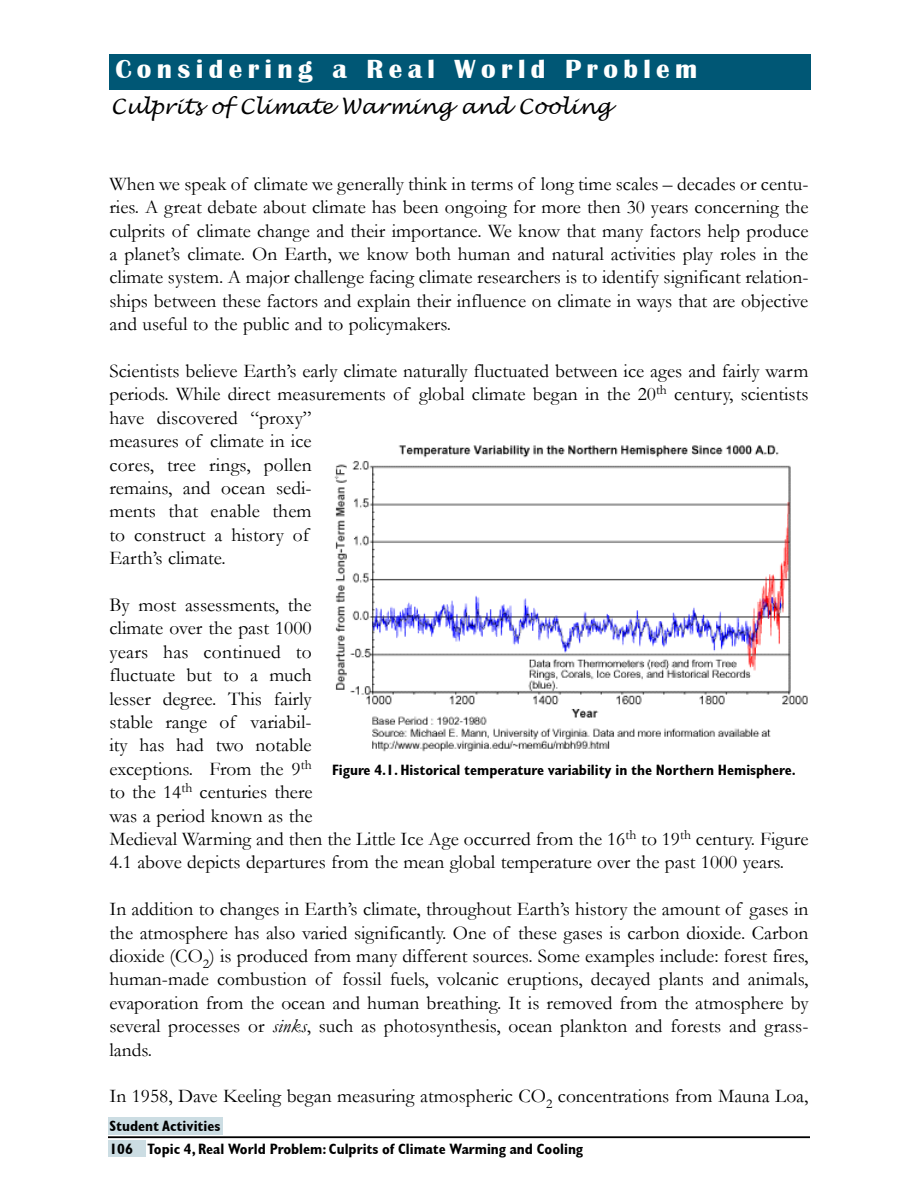
<style>
.page{position:relative;width:918px;height:1188px;background:#fff}
.page>*{position:absolute;margin:0;border:0;box-sizing:border-box;transform-origin:0 0}
.t1{font:700 27px "Britannic";letter-spacing:.2em;color:#fff}
.t2{font:italic 21px "Lucida Handwriting";color:#000}
.t3{font:19.5px/23.4px "Garamond";color:#000;text-align:justify}
.t4{font:700 condensed 15px "Gill Sans";color:#000}
.s1{font-style:italic}
</style>
<div class="page">
<div style="left:108px;top:1140px;width:39px;height:17px;background:#ccdde3"></div>
<div style="left:146px;top:1140px;width:664px;height:22px;background:#fff"></div>
<hr style="left:108px;top:1137px;width:702px;height:1px;background:#000">
<div style="left:108px;top:1117px;width:115px;height:17px;background:#ccdde3"></div>
<div style="left:109px;top:54px;width:702px;height:36px;background:#005775"></div>
<img style="left:334px;top:445px;width:474px;height:307px">
<h1 class="t1" style="left:115px;top:54px;width:583px">Considering a Real World Problem</h1>
<p class="t2" style="left:111px;top:94px;width:502px">Culprits of Climate Warming and Cooling</p>
<p class="t3" style="left:110px;top:171px;width:701px">When we speak of climate we generally think in terms of long time scales – decades or centu&shy;ries. A great debate about climate has been ongoing for more then 30 years concerning the culprits of climate change and their importance. We know that many factors help produce a planet’s climate. On Earth, we know both human and natural activities play roles in the climate system. A major challenge facing climate researchers is to identify significant relation&shy;ships between these factors and explain their influence on climate in ways that are objective and useful to the public and to policymakers.</p>
<p class="t3" style="left:110px;top:359px;width:701px;text-align:left">Scientists believe Earth’s early climate naturally fluctuated between ice ages and fairly warm periods. While direct measurements of global climate began in the 20<sup>th</sup> century, scientists have discovered “proxy”<br>measures of climate in ice<br>cores, tree rings, pollen<br>remains, and ocean sedi-<br>ments that enable them<br>to construct a history of<br>Earth’s climate.</p>
<p class="t3" style="left:110px;top:593px;width:701px;text-align:left">By most assessments, the<br>climate over the past 1000<br>years has continued to<br>fluctuate but to a much<br>lesser degree. This fairly<br>stable range of variabil-<br>ity has had two notable<br>exceptions. From the 9<sup>th<br></sup>to the 14<sup>th</sup> centuries there<br>was a period known as the<br>Medieval Warming and then the Little Ice Age occurred from the 16<sup>th</sup> to 19<sup>th</sup> century. Figure 4.1 above depicts departures from the mean global temperature over the past 1000 years.</p>
<p class="t3" style="left:110px;top:897px;width:701px">In addition to changes in Earth’s climate, throughout Earth’s history the amount of gases in the atmosphere has also varied significantly. One of these gases is carbon dioxide. Carbon dioxide (CO<sub>2</sub>) is produced from many different sources. Some examples include: forest fires, human-made combustion of fossil fuels, volcanic eruptions, decayed plants and animals, evaporation from the ocean and human breathing. It is removed from the atmosphere by several processes or <span class="s1">sinks</span>, such as photosynthesis, ocean plankton and forests and grass&shy;lands.</p>
<p class="t3" style="left:110px;top:1084px;width:700px">In 1958, Dave Keeling began measuring atmospheric CO<sub>2</sub> concentrations from Mauna Loa,</p>
<p class="t4" style="left:332px;top:761px;width:465px">Figure 4.1 . Historical temperature variability in the Northern Hemisphere.</p>
<p class="t4" style="left:109px;top:1117px;width:112px">Student Activities</p>
<p class="t4" style="left:109px;top:1140px;width:24px">1 06</p>
<p class="t4" style="left:148px;top:1140px;width:437px">Topic 4, Real World Problem: Culprits of Climate Warming and Cooling</p>
</div>
